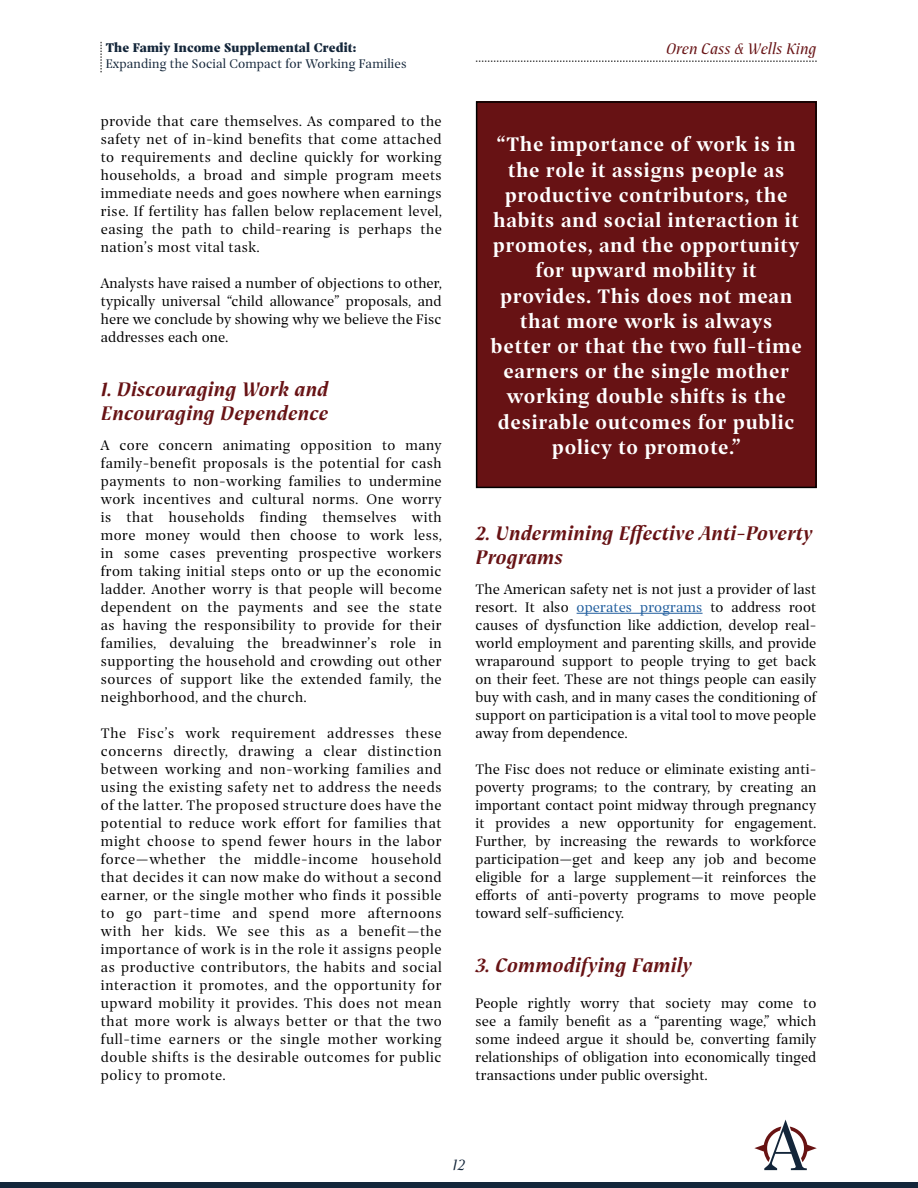
<style>
.page{position:relative;width:918px;height:1188px;background:#fff}
.page>*{position:absolute;margin:0;border:0;box-sizing:border-box;transform-origin:0 0}
.t1{font:21px/25.2px "Prospectus Std Bld";letter-spacing:.04em;color:#fff;text-align:center}
.t2{font:21px/24px "Prospectus Std Bld Ital";letter-spacing:.01em;color:#671214}
.t3{font:italic 16.5px "Prospectus Std";color:#671214}
.t4{font:italic 16.5px "Prospectus Std";color:#14263a}
.t5{font:15px/18px "Prospectus Std";letter-spacing:.01em;color:#000;text-align:justify}
.t6{font:13.5px "Prospectus Std";letter-spacing:.01em;color:#14263a}
.t7{font:900 13.5px "Prospectus Std";letter-spacing:.01em;color:#14263a}
.s1{color:#215e9e}
</style>
<div class="page">
<svg style="left:476px;top:61px;width:341px;height:1px"></svg>
<div style="left:0;top:1182px;width:918px;height:6px;background:#13263a"></div>
<hr style="left:577px;top:613px;width:126px;height:1px;background:#215e9e">
<svg style="left:101px;top:42px;width:1px;height:30px"></svg>
<svg style="left:754px;top:1120px;width:63px;height:50px"></svg>
<div style="left:477px;top:101px;width:340px;height:387px;background:#671214"></div>
<div style="left:476px;top:101px;width:341px;height:387px;border:2px solid #000"></div>
<p class="t7" style="left:106px;top:37px;width:252px">The Famiy Income Supplemental Credit:</p>
<p class="t6" style="left:106px;top:54px;width:302px">Expanding the Social Compact for Working Families</p>
<p class="t5" style="left:101px;top:112px;width:342px">provide that care themselves. As compared to the safety net of in-kind benefits that come attached to requirements and decline quickly for working households, a broad and simple program meets immediate needs and goes nowhere when earnings rise. If fertility has fallen below replacement level, easing the path to child-rearing is perhaps the nation’s most vital task.</p>
<p class="t5" style="left:101px;top:274px;width:342px">Analysts have raised a number of objections to other, typically universal “child allowance” proposals, and here we conclude by showing why we believe the Fisc addresses each one.</p>
<h1 class="t2" style="left:101px;top:377px;width:229px">1. Discouraging Work and<br>Encouraging Dependence</h1>
<p class="t5" style="left:101px;top:436px;width:342px">A core concern animating opposition to many family-benefit proposals is the potential for cash payments to non-working families to undermine work incentives and cultural norms. One worry is that households finding themselves with more money would then choose to work less, in some cases preventing prospective workers from taking initial steps onto or up the economic ladder. Another worry is that people will become dependent on the payments and see the state as having the responsibility to provide for their families, devaluing the breadwinner’s role in supporting the household and crowding out other sources of support like the extended family, the neighborhood, and the church.</p>
<p class="t5" style="left:101px;top:724px;width:342px">The Fisc’s work requirement addresses these concerns directly, drawing a clear distinction between working and non-working families and using the existing safety net to address the needs of the latter. The proposed structure does have the potential to reduce work effort for families that might choose to spend fewer hours in the labor force—whether the middle-income household that decides it can now make do without a second earner, or the single mother who finds it possible to go part-time and spend more afternoons with her kids. We see this as a benefit—the importance of work is in the role it assigns people as productive contributors, the habits and social interaction it promotes, and the opportunity for upward mobility it provides. This does not mean that more work is always better or that the two full-time earners or the single mother working double shifts is the desirable outcomes for public policy to promote.</p>
<p class="t3" style="left:666px;top:37px;width:152px">Oren Cass &amp; Wells King</p>
<p class="t1" style="left:491px;top:131px;width:312px">“The importance of work is in the role it assigns people as productive contributors, the habits and social interaction it promotes, and the opportunity for upward mobility it provides. This does not mean that more work is always better or that the two full-time earners or the single mother working double shifts is the desirable outcomes for public policy to promote.”</p>
<h1 class="t2" style="left:476px;top:521px;width:339px">2. Undermining Effective Anti-Poverty<br>Programs</h1>
<p class="t5" style="left:476px;top:580px;width:342px">The American safety net is not just a provider of last resort. It also <span class="s1">operates programs</span> to address root causes of dysfunction like addiction, develop real&shy;world employment and parenting skills, and provide wraparound support to people trying to get back on their feet. These are not things people can easily buy with cash, and in many cases the conditioning of support on participation is a vital tool to move people away from dependence.</p>
<p class="t5" style="left:476px;top:760px;width:342px">The Fisc does not reduce or eliminate existing anti&shy;poverty programs; to the contrary, by creating an important contact point midway through pregnancy it provides a new opportunity for engagement.<br>Further, by increasing the rewards to workforce participation—get and keep any job and become eligible for a large supplement—it reinforces the efforts of anti-poverty programs to move people toward self-sufficiency.</p>
<h1 class="t2" style="left:476px;top:953px;width:218px">3. Commodifying Family</h1>
<p class="t5" style="left:476px;top:994px;width:342px">People rightly worry that society may come to see a family benefit as a “parenting wage,” which some indeed argue it should be, converting family relationships of obligation into economically tinged transactions under public oversight.</p>
<p class="t4" style="left:453px;top:1153px;width:14px">12</p>
</div>
